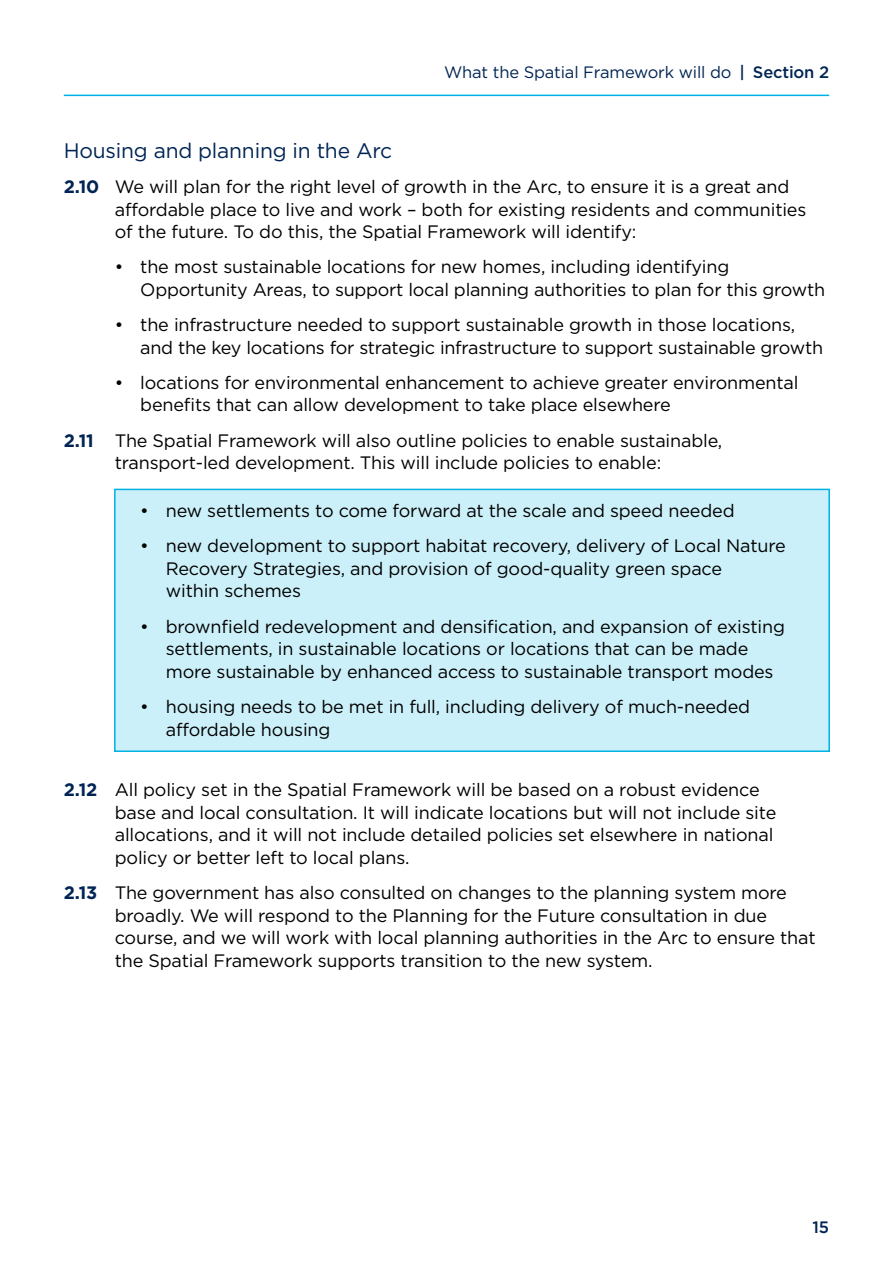
<style>
.page{position:relative;width:893px;height:1263px;background:#fff}
.page>*{position:absolute;margin:0;border:0;box-sizing:border-box;transform-origin:0 0}
.Subheading_level_3{font:21px "Gotham";letter-spacing:-.01em;color:#002554}
.Body_text___numbered{font:18px/22.5px "Gotham";letter-spacing:-.01em;color:#000}
.t1{font:16.5px "Gotham Book 4";letter-spacing:-.01em;color:#002554}
.t2{font:500 16.5px "Gotham";color:#002554}
.s1{font-family:"Gotham Medium 4"}
.s2{font-weight:700;color:#002554}
</style>
<div class="page">
<hr style="left:64px;top:95px;width:765px;height:1px;background:#00b2e3">
<div style="left:114px;top:489px;width:716px;height:263px;background:#ccf0f9;border:2px solid #00b2e3"></div>
<p class="t1" style="left:444px;top:63px;width:386px">What the Spatial Framework will do <span class="s1">| Section 2</span></p>
<h3 class="Subheading_level_3" style="left:64px;top:139px;width:330px">Housing and planning in the Arc</h3>
<p class="Body_text___numbered" style="left:115px;top:175px;width:693px;text-indent:-51px"><span class="s2">2.10</span> We will plan for the right level of growth in the Arc, to ensure it is a great and affordable place to live and work – both for existing residents and communities of the future. To do this, the Spatial Framework will identify:</p>
<p class="Body_text___numbered" style="left:140px;top:255px;width:686px;text-indent:-26px">• the most sustainable locations for new homes, including identifying<br>Opportunity Areas, to support local planning authorities to plan for this growth</p>
<p class="Body_text___numbered" style="left:140px;top:313px;width:684px;text-indent:-26px">• the infrastructure needed to support sustainable growth in those locations, and the key locations for strategic infrastructure to support sustainable growth</p>
<p class="Body_text___numbered" style="left:140px;top:371px;width:660px;text-indent:-26px">• locations for environmental enhancement to achieve greater environmental benefits that can allow development to take place elsewhere</p>
<p class="Body_text___numbered" style="left:64px;top:429px;width:660px;text-align:center"><span class="s2">2.11</span> The Spatial Framework will also outline policies to enable sustainable, transport‑led development. This will include policies to enable:</p>
<p class="Body_text___numbered" style="left:140px;top:499px;width:596px">• new settlements to come forward at the scale and speed needed</p>
<p class="Body_text___numbered" style="left:166px;top:534px;width:621px;text-indent:-26px">• new development to support habitat recovery, delivery of Local Nature<br>Recovery Strategies, and provision of good-quality green space<br>within schemes</p>
<p class="Body_text___numbered" style="left:166px;top:615px;width:621px;text-indent:-26px">• brownfield redevelopment and densification, and expansion of existing settlements, in sustainable locations or locations that can be made more sustainable by enhanced access to sustainable transport modes</p>
<p class="Body_text___numbered" style="left:166px;top:695px;width:586px;text-indent:-26px">• housing needs to be met in full, including delivery of much-needed affordable housing</p>
<p class="Body_text___numbered" style="left:115px;top:778px;width:663px;text-indent:-51px"><span class="s2">2.12</span> All policy set in the Spatial Framework will be based on a robust evidence base and local consultation. It will indicate locations but will not include site allocations, and it will not include detailed policies set elsewhere in national policy or better left to local plans.</p>
<p class="Body_text___numbered" style="left:115px;top:881px;width:702px;text-indent:-51px"><span class="s2">2.13</span> The government has also consulted on changes to the planning system more broadly. We will respond to the Planning for the Future consultation in due course, and we will work with local planning authorities in the Arc to ensure that the Spatial Framework supports transition to the new system.</p>
<p class="t2" style="left:813px;top:1218px;width:18px">15</p>
</div>
